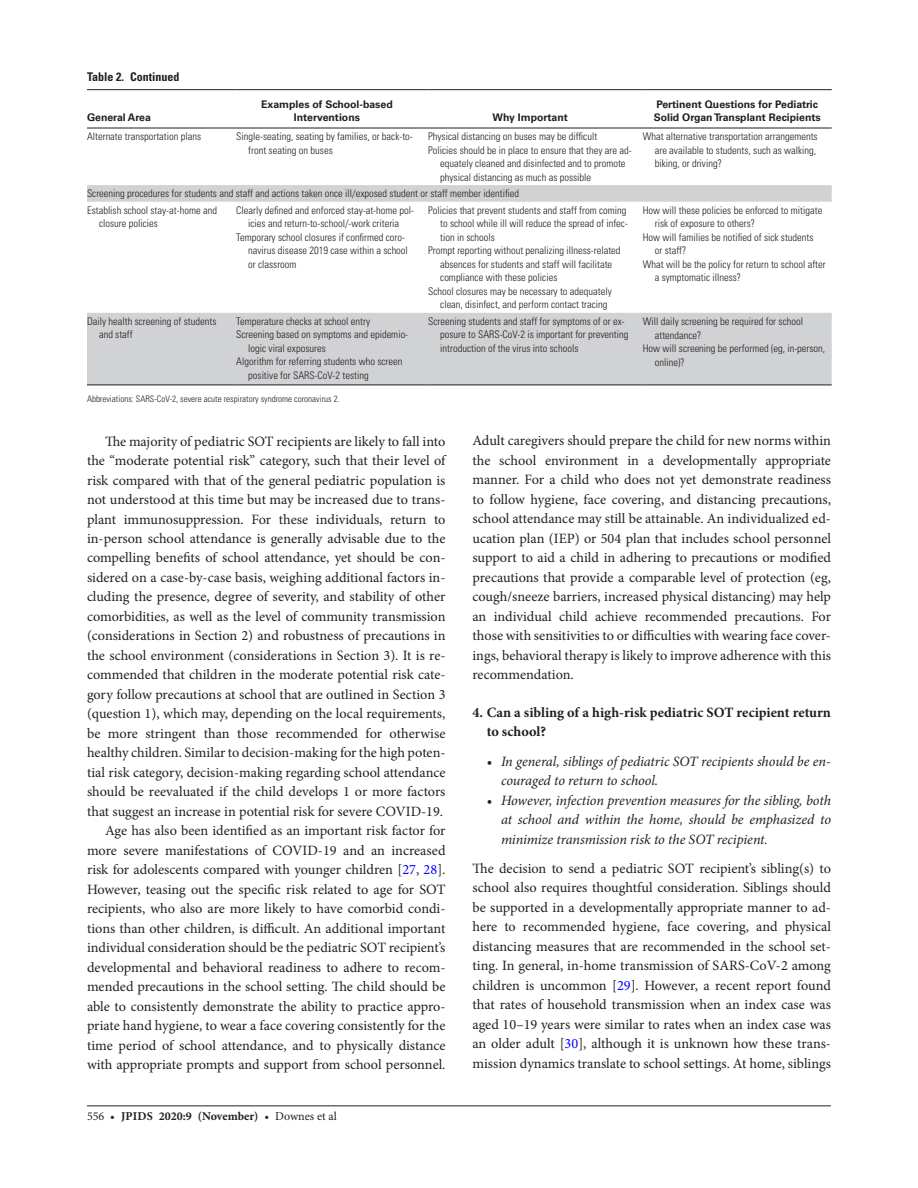
<style>
.page{position:relative;width:918px;height:1188px;background:#fff}
.page>*{position:absolute;margin:0;border:0;box-sizing:border-box;transform-origin:0 0}
.t1{font:14.25px/19.5px "Minion Pro";color:#231f20;text-align:justify}
.t2{font:italic 14.25px/19.5px "Minion Pro";letter-spacing:-.01em;color:#231f20}
.t3{font:700 14.25px/19.5px "Minion Pro";color:#231f20}
.t4{font:700 12px "Minion Pro";color:#231f20}
.t5{font:700 condensed 12px "Univers LT Std";color:#231f20}
.t6{font:300 condensed 10.5px/13.5px "Univers LT Std";color:#231f20}
.t7{font:700 10.5px/13.5px "Univers LT Std";color:#231f20;text-align:center}
.t8{font:300 condensed 9px "Univers LT Std";color:#231f20}
.s1{color:#00f}
.s2{font-style:normal}
.s3{font-weight:400}
</style>
<div class="page">
<hr style="left:87px;top:1105px;width:744px;height:1px;background:#231f20">
<svg style="left:87px;top:90px;width:745px;height:38px"></svg>
<svg style="left:87px;top:185px;width:745px;height:200px"></svg>
<hr style="left:87px;top:89px;width:149px;height:1px;background:#231f20">
<hr style="left:87px;top:128px;width:149px;height:1px;background:#231f20">
<hr style="left:236px;top:89px;width:192px;height:1px;background:#231f20">
<hr style="left:236px;top:128px;width:192px;height:1px;background:#231f20">
<hr style="left:428px;top:89px;width:215px;height:1px;background:#231f20">
<hr style="left:428px;top:128px;width:215px;height:1px;background:#231f20">
<hr style="left:643px;top:89px;width:189px;height:1px;background:#231f20">
<hr style="left:643px;top:128px;width:189px;height:1px;background:#231f20">
<hr style="left:87px;top:385px;width:149px;height:1px;background:#231f20">
<hr style="left:236px;top:385px;width:192px;height:1px;background:#231f20">
<hr style="left:428px;top:385px;width:215px;height:1px;background:#231f20">
<hr style="left:643px;top:385px;width:189px;height:1px;background:#231f20">
<p class="t5" style="left:87px;top:69px;width:94px">Table 2. Continued</p>
<p class="t7" style="left:87px;top:111px;width:65px">General Area</p>
<p class="t7" style="left:261px;top:97px;width:133px">Examples of School-based<br>Interventions</p>
<p class="t7" style="left:493px;top:111px;width:77px">Why Important</p>
<p class="t6" style="left:87px;top:130px;width:116px">Alternate transportation plans</p>
<p class="t6" style="left:248px;top:130px;width:166px;text-indent:-12px">Single-seating, seating by families, or back-to&shy;front seating on buses</p>
<p class="t6" style="left:428px;top:130px;width:171px">Physical distancing on buses may be difficult</p>
<p class="t6" style="left:428px;top:143px;width:205px">Policies should be in place to ensure that they are ad-</p>
<p class="t6" style="left:440px;top:157px;width:187px">equately cleaned and disinfected and to promote</p>
<p class="t6" style="left:440px;top:170px;width:153px">physical distancing as much as possible</p>
<p class="t6" style="left:87px;top:185px;width:434px;line-height:16.6px">Screening procedures for students and staff and actions taken once ill/exposed student or staff member identified<br>Establish school stay-at-home and</p>
<p class="t6" style="left:99px;top:217px;width:60px">closure policies</p>
<p class="t6" style="left:236px;top:203px;width:179px">Clearly defined and enforced stay-at-home pol-</p>
<p class="t6" style="left:248px;top:217px;width:153px">icies and return-to-school/-work criteria</p>
<p class="t6" style="left:236px;top:230px;width:170px">Temporary school closures if confirmed coro-</p>
<p class="t6" style="left:248px;top:244px;width:161px">navirus disease 2019 case within a school</p>
<p class="t6" style="left:248px;top:257px;width:50px">or classroom</p>
<p class="t6" style="left:428px;top:203px;width:200px">Policies that prevent students and staff from coming</p>
<p class="t6" style="left:440px;top:217px;width:189px">to school while ill will reduce the spread of infec-</p>
<p class="t6" style="left:440px;top:230px;width:56px">tion in schools</p>
<p class="t6" style="left:428px;top:244px;width:194px">Prompt reporting without penalizing illness-related</p>
<p class="t6" style="left:440px;top:257px;width:174px">absences for students and staff will facilitate</p>
<p class="t6" style="left:440px;top:271px;width:119px">compliance with these policies</p>
<p class="t6" style="left:428px;top:284px;width:185px">School closures may be necessary to adequately</p>
<p class="t6" style="left:440px;top:298px;width:169px">clean, disinfect, and perform contact tracing</p>
<p class="t7" style="left:654px;top:97px;width:169px;text-align:left">Pertinent Questions for Pediatric<br>Solid Organ Transplant Recipients</p>
<p class="t6" style="left:655px;top:130px;width:164px;text-indent:-12px">What alternative transportation arrangements are available to students, such as walking, biking, or driving?</p>
<p class="t6" style="left:643px;top:203px;width:181px">How will these policies be enforced to mitigate</p>
<p class="t6" style="left:655px;top:217px;width:102px">risk of exposure to others?</p>
<p class="t6" style="left:643px;top:230px;width:172px">How will families be notified of sick students</p>
<p class="t6" style="left:655px;top:244px;width:33px">or staff?</p>
<p class="t6" style="left:643px;top:257px;width:185px">What will be the policy for return to school after</p>
<p class="t6" style="left:655px;top:271px;width:88px">a symptomatic illness?</p>
<p class="t6" style="left:99px;top:315px;width:119px;text-indent:-12px">Daily health screening of students and staff</p>
<p class="t6" style="left:236px;top:315px;width:135px">Temperature checks at school entry</p>
<p class="t6" style="left:236px;top:328px;width:173px">Screening based on symptoms and epidemio-</p>
<p class="t6" style="left:248px;top:342px;width:79px">logic viral exposures</p>
<p class="t6" style="left:236px;top:355px;width:168px">Algorithm for referring students who screen</p>
<p class="t6" style="left:248px;top:369px;width:122px">positive for SARS-CoV-2 testing</p>
<p class="t8" style="left:87px;top:393px;width:254px">Abbreviations: SARS-CoV-2, severe acute respiratory syndrome coronavirus 2.</p>
<p class="t6" style="left:440px;top:315px;width:190px;text-indent:-12px">Screening students and staff for symptoms of or ex&shy;posure to SARS-CoV-2 is important for preventing introduction of the virus into schools</p>
<p class="t6" style="left:643px;top:315px;width:162px">Will daily screening be required for school</p>
<p class="t6" style="left:655px;top:328px;width:48px">attendance?</p>
<p class="t6" style="left:643px;top:342px;width:184px">How will screening be performed (eg, in-person,</p>
<p class="t6" style="left:655px;top:355px;width:31px">online)?</p>
<p class="t1" style="left:87px;top:431px;width:360px;text-align:right">The majority of pediatric SOT recipients are likely to fall into the “moderate potential risk” category, such that their level of risk compared with that of the general pediatric population is not understood at this time but may be increased due to trans&shy;plant immunosuppression. For these individuals, return to in-person school attendance is generally advisable due to the compelling benefits of school attendance, yet should be con&shy;sidered on a case-by-case basis, weighing additional factors in&shy;cluding the presence, degree of severity, and stability of other comorbidities, as well as the level of community transmission (considerations in Section 2) and robustness of precautions in the school environment (considerations in Section 3). It is re&shy;commended that children in the moderate potential risk cate&shy;gory follow precautions at school that are outlined in Section 3 (question 1), which may, depending on the local requirements, be more stringent than those recommended for otherwise healthy children. Similar to decision-making for the high poten&shy;tial risk category, decision-making regarding school attendance should be reevaluated if the child develops 1 or more factors that suggest an increase in potential risk for severe COVID-19.<br>Age has also been identified as an important risk factor for more severe manifestations of COVID-19 and an increased risk for adolescents compared with younger children [<span class="s1">27</span>, <span class="s1">28</span>].<br>However, teasing out the specific risk related to age for SOT recipients, who also are more likely to have comorbid condi&shy;tions than other children, is difficult. An additional important individual consideration should be the pediatric SOT recipient’s developmental and behavioral readiness to adhere to recom&shy;mended precautions in the school setting. The child should be able to consistently demonstrate the ability to practice appro&shy;priate hand hygiene, to wear a face covering consistently for the time period of school attendance, and to physically distance with appropriate prompts and support from school personnel.</p>
<p class="t1" style="left:473px;top:431px;width:360px">Adult caregivers should prepare the child for new norms within the school environment in a developmentally appropriate manner. For a child who does not yet demonstrate readiness to follow hygiene, face covering, and distancing precautions, school attendance may still be attainable. An individualized ed&shy;ucation plan (IEP) or 504 plan that includes school personnel support to aid a child in adhering to precautions or modified precautions that provide a comparable level of protection (eg, cough/sneeze barriers, increased physical distancing) may help an individual child achieve recommended precautions. For those with sensitivities to or difficulties with wearing face cover&shy;ings, behavioral therapy is likely to improve adherence with this recommendation.</p>
<p class="t3" style="left:487px;top:702px;width:346px;text-indent:-14px">4. Can a sibling of a high-risk pediatric SOT recipient return to school?</p>
<p class="t2" style="left:501px;top:751px;width:331px;text-indent:-14px"><span class="s2">•</span> In general, siblings of pediatric SOT recipients should be en&shy;couraged to return to school.</p>
<p class="t2" style="left:501px;top:790px;width:332px;text-align:justify;text-indent:-14px"><span class="s2">•</span> However, infection prevention measures for the sibling, both at school and within the home, should be emphasized to minimize transmission risk to the SOT recipient.</p>
<p class="t1" style="left:473px;top:859px;width:360px">The decision to send a pediatric SOT recipient’s sibling(s) to school also requires thoughtful consideration. Siblings should be supported in a developmentally appropriate manner to ad&shy;here to recommended hygiene, face covering, and physical distancing measures that are recommended in the school set&shy;ting. In general, in-home transmission of SARS-CoV-2 among children is uncommon [<span class="s1">29</span>]. However, a recent report found that rates of household transmission when an index case was aged 10–19 years were similar to rates when an index case was an older adult [<span class="s1">30</span>], although it is unknown how these trans&shy;mission dynamics translate to school settings. At home, siblings</p>
<p class="t4" style="left:87px;top:1108px;width:251px"><span class="s3">556 •</span> jpids 2020:9 (November) <span class="s3">• Downes et al</span></p>
</div>
